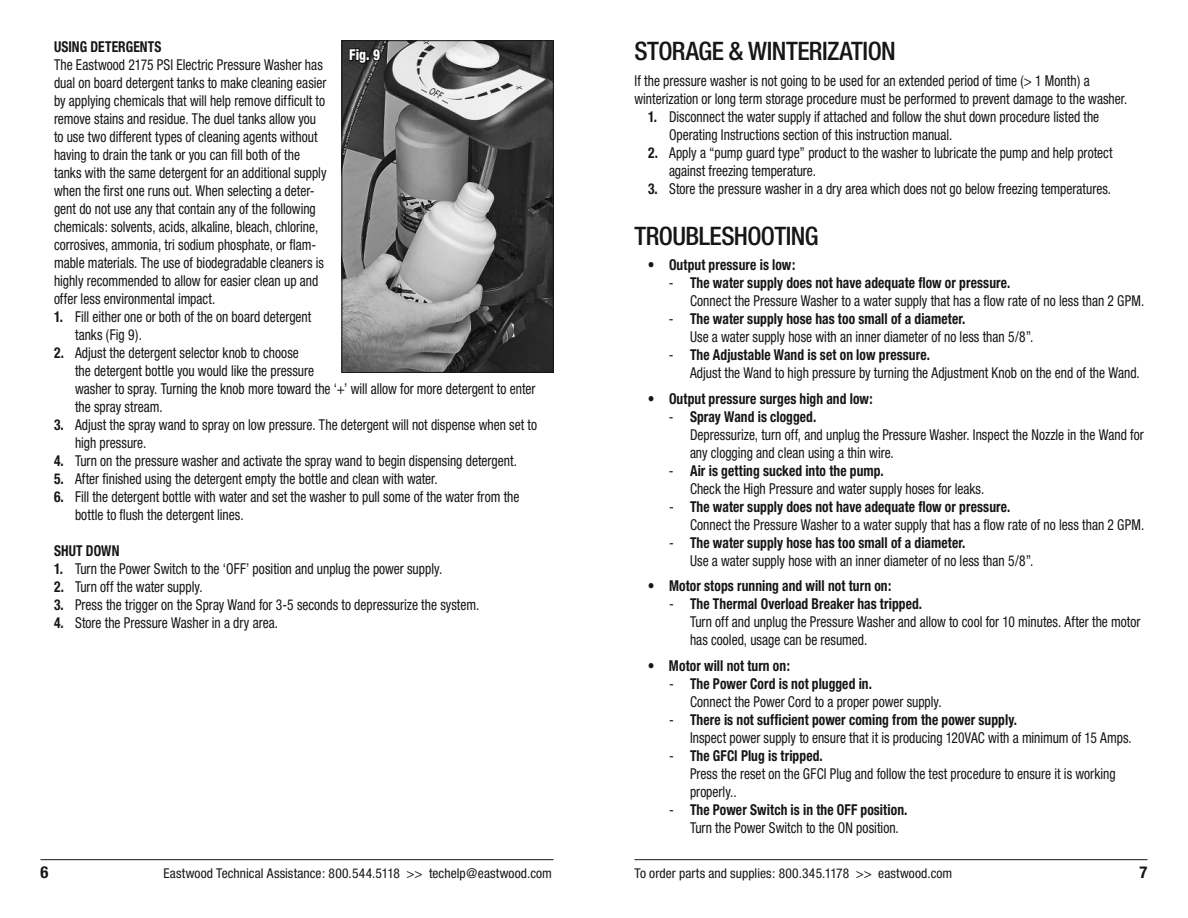
<style>
.page{position:relative;width:1188px;height:918px;background:#fff}
.page>*{position:absolute;margin:0;border:0;box-sizing:border-box;transform-origin:0 0}
.t1{font:500 condensed 25.5px "Helvetica Neue";letter-spacing:-.025em;color:#161616}
.t2{font:700 condensed 16.5px "Helvetica Neue";color:#161616}
.t3{font:condensed 15px/18px "Helvetica Neue";color:#161616;scale:.9 1}
.t4{font:700 condensed 15px "Helvetica Neue";letter-spacing:.005em;color:#161616;scale:.9 1}
.t5{font:800 condensed 15px "Helvetica Neue";color:#fff;scale:.89 1}
.t6{font:condensed 13.5px "Helvetica Neue";letter-spacing:.005em;color:#161616}
.s1{font-weight:700}
.s2{color:#161616}
</style>
<div class="page">
<hr style="left:40px;top:859px;width:514px;height:1px;background:#161616">
<img style="left:344px;top:42px;width:208px;height:329px">
<div style="left:342px;top:40px;width:212px;height:333px;border:1px solid #161616"></div>
<hr style="left:634px;top:859px;width:514px;height:1px;background:#161616">
<p class="t4" style="left:54px;top:41px;width:121px">USING DETERGENTS</p>
<p class="t3" style="left:54px;top:57px;width:304px">The Eastwood 2175 PSI Electric Pressure Washer has dual on board detergent tanks to make cleaning easier by applying chemicals that will help remove difficult to remove stains and residue. The duel tanks allow you to use two different types of cleaning agents without having to drain the tank or you can fill both of the tanks with the same detergent for an additional supply when the first one runs out. When selecting a deter&shy;gent do not use any that contain any of the following chemicals: solvents, acids, alkaline, bleach, chlorine, corrosives, ammonia, tri sodium phosphate, or flam&shy;mable materials. The use of biodegradable cleaners is highly recommended to allow for easier clean up and offer less environmental impact.</p>
<p class="t3" style="left:75px;top:309px;width:264px;text-indent:-21px"><span class="s1">1.</span> Fill either one or both of the on board detergent tanks (Fig 9).</p>
<p class="t3" style="left:75px;top:345px;width:513px;text-indent:-21px"><span class="s1">2.</span> Adjust the detergent selector knob to choose<br>the detergent bottle you would like the pressure<br>washer to spray. Turning the knob more toward the ‘+’ will allow for more detergent to enter the spray stream.</p>
<p class="t3" style="left:75px;top:417px;width:515px;text-indent:-21px"><span class="s1">3.</span> Adjust the spray wand to spray on low pressure. The detergent will not dispense when set to high pressure.</p>
<p class="t3" style="left:54px;top:453px;width:516px"><span class="s1">4.</span> Turn on the pressure washer and activate the spray wand to begin dispensing detergent.</p>
<p class="t3" style="left:54px;top:471px;width:428px"><span class="s1">5.</span> After finished using the detergent empty the bottle and clean with water.</p>
<p class="t3" style="left:75px;top:489px;width:495px;text-indent:-21px"><span class="s1">6.</span> Fill the detergent bottle with water and set the washer to pull some of the water from the bottle to flush the detergent lines.</p>
<p class="t4" style="left:54px;top:545px;width:74px">SHUT DOWN</p>
<p class="t3" style="left:54px;top:561px;width:433px"><span class="s1">1.</span> Turn the Power Switch to the ‘OFF’ position and unplug the power supply.</p>
<p class="t3" style="left:54px;top:579px;width:167px"><span class="s1">2.</span> Turn off the water supply.</p>
<p class="t3" style="left:54px;top:597px;width:474px"><span class="s1">3.</span> Press the trigger on the Spray Wand for 3-5 seconds to depressurize the system.</p>
<p class="t3" style="left:54px;top:615px;width:250px"><span class="s1">4.</span> Store the Pressure Washer in a dry area.</p>
<p class="t5" style="left:349px;top:49px;width:36px"><span class="s2">F</span>ig. 9</p>
<p class="t2" style="left:40px;top:866px;width:9px">6</p>
<p class="t6" style="left:163px;top:868px;width:390px">Eastwood Technical Assistance: 800.544.5118 &gt;&gt; techelp@eastwood.com</p>
<h1 class="t1" style="left:634px;top:42px;width:263px">STORAGE &amp; WINTERIZATION</h1>
<p class="t3" style="left:634px;top:73px;width:549px">If the pressure washer is not going to be used for an extended period of time (&gt; 1 Month) a winterization or long term storage procedure must be performed to prevent damage to the washer.</p>
<p class="t3" style="left:669px;top:109px;width:480px;text-indent:-21px"><span class="s1">1.</span> Disconnect the water supply if attached and follow the shut down procedure listed the<br>Operating Instructions section of this instruction manual.</p>
<p class="t3" style="left:669px;top:145px;width:494px;text-indent:-21px"><span class="s1">2.</span> Apply a “pump guard type” product to the washer to lubricate the pump and help protect against freezing temperature.</p>
<p class="t3" style="left:648px;top:181px;width:516px"><span class="s1">3.</span> Store the pressure washer in a dry area which does not go below freezing temperatures.</p>
<h1 class="t1" style="left:634px;top:227px;width:186px">TROUBLESHOOTING</h1>
<p class="t4" style="left:648px;top:260px;width:165px">• Output pressure is low:</p>
<p class="t3" style="left:690px;top:275px;width:506px;text-indent:-21px">- <span class="s1">The water supply does not have adequate flow or pressure.<br></span>Connect the Pressure Washer to a water supply that has a flow rate of no less than 2 GPM.</p>
<p class="t3" style="left:690px;top:311px;width:383px;text-indent:-21px">- <span class="s1">The water supply hose has too small of a diameter.<br></span>Use a water supply hose with an inner diameter of no less than 5/8”.</p>
<p class="t3" style="left:690px;top:347px;width:501px;text-indent:-21px">- <span class="s1">The Adjustable Wand is set on low pressure.<br></span>Adjust the Wand to high pressure by turning the Adjustment Knob on the end of the Wand.</p>
<p class="t4" style="left:648px;top:393px;width:251px">• Output pressure surges high and low:</p>
<p class="t3" style="left:690px;top:409px;width:506px;text-indent:-21px">- <span class="s1">Spray Wand is clogged.<br></span>Depressurize, turn off, and unplug the Pressure Washer. Inspect the Nozzle in the Wand for any clogging and clean using a thin wire.</p>
<p class="t3" style="left:690px;top:463px;width:329px;text-indent:-21px">- <span class="s1">Air is getting sucked into the pump.<br></span>Check the High Pressure and water supply hoses for leaks.</p>
<p class="t3" style="left:690px;top:499px;width:506px;text-indent:-21px">- <span class="s1">The water supply does not have adequate flow or pressure.<br></span>Connect the Pressure Washer to a water supply that has a flow rate of no less than 2 GPM.</p>
<p class="t3" style="left:690px;top:535px;width:383px;text-indent:-21px">- <span class="s1">The water supply hose has too small of a diameter.<br></span>Use a water supply hose with an inner diameter of no less than 5/8”.</p>
<p class="t4" style="left:648px;top:581px;width:272px">• Motor stops running and will not turn on:</p>
<p class="t3" style="left:690px;top:596px;width:502px;text-indent:-21px">- <span class="s1">The Thermal Overload Breaker has tripped.<br></span>Turn off and unplug the Pressure Washer and allow to cool for 10 minutes. After the motor has cooled, usage can be resumed.</p>
<p class="t4" style="left:648px;top:660px;width:159px">• Motor will not turn on:</p>
<p class="t3" style="left:690px;top:676px;width:281px;text-indent:-21px">- <span class="s1">The Power Cord is not plugged in.<br></span>Connect the Power Cord to a proper power supply.</p>
<p class="t3" style="left:690px;top:712px;width:492px;text-indent:-21px">- <span class="s1">There is not sufficient power coming from the power supply.<br></span>Inspect power supply to ensure that it is producing 120VAC with a minimum of 15 Amps.</p>
<p class="t3" style="left:690px;top:748px;width:474px;text-indent:-21px">- <span class="s1">The GFCI Plug is tripped.<br></span>Press the reset on the GFCI Plug and follow the test procedure to ensure it is working properly..</p>
<p class="t3" style="left:690px;top:802px;width:243px;text-indent:-21px">- <span class="s1">The Power Switch is in the OFF position.<br></span>Turn the Power Switch to the ON position.</p>
<p class="t6" style="left:634px;top:868px;width:319px">To order parts and supplies: 800.345.1178 &gt;&gt; eastwood.com</p>
<p class="t2" style="left:1140px;top:866px;width:9px">7</p>
</div>
